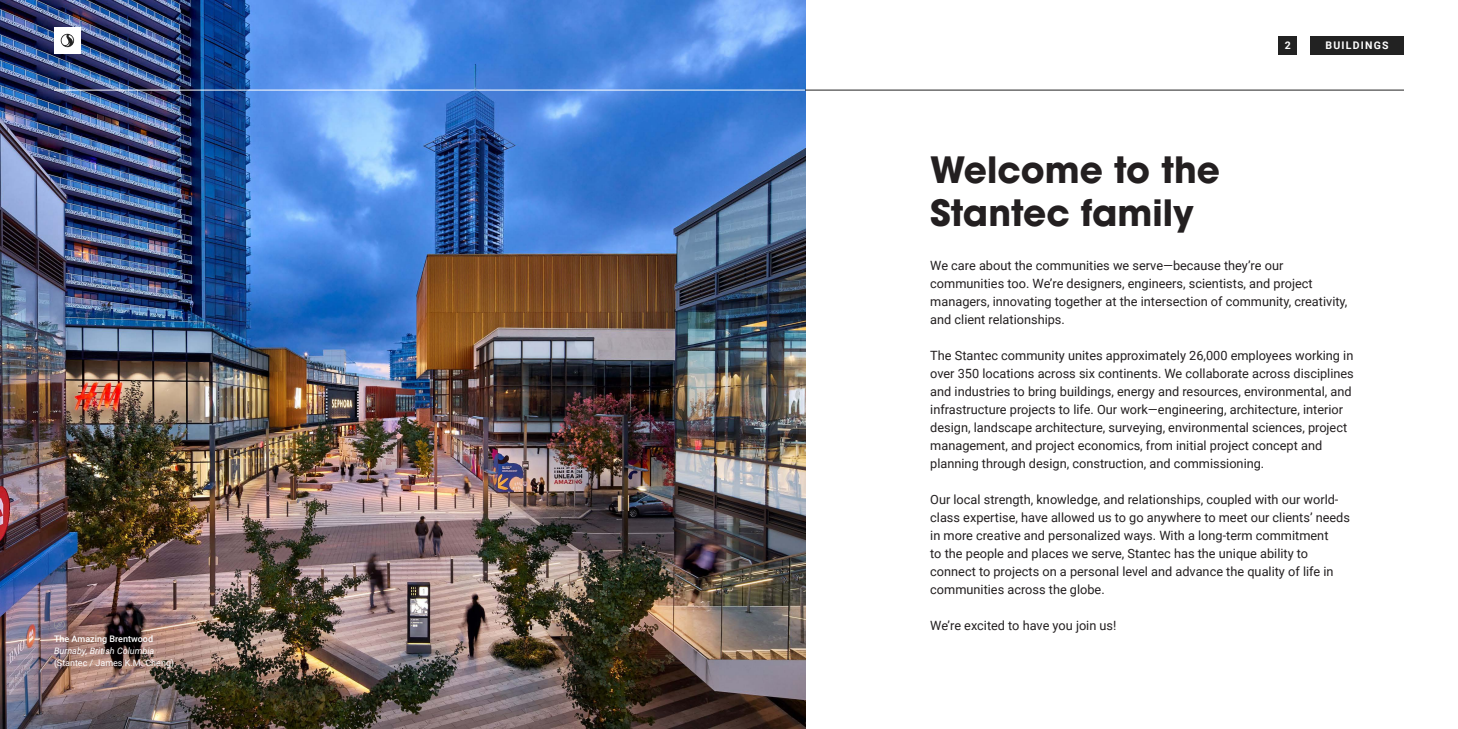
<style>
.page{position:relative;width:1458px;height:729px;background:#fff}
.page>*{position:absolute;margin:0;border:0;box-sizing:border-box;transform-origin:0 0}
.t1{font:700 36px/43.2px "ITC Avant Garde Pro";color:#231f20}
.Body{font:12.75px/18px "Roboto";color:#231f20}
.t2{font:700 10.5px "Roboto";letter-spacing:.115em;color:#fff}
.Heading_1{font:9px "Roboto";color:#fff}
.Heading_1-2{font:italic 9px "Roboto";color:#fff}
.Heading_1-3{font:500 9px "Roboto";color:#fff}
</style>
<div class="page">
<img style="left:0;top:0;width:805px;height:729px">
<svg style="left:54px;top:619px;width:11px;height:11px"></svg>
<div style="left:1310px;top:36px;width:94px;height:18px;background:#222"></div>
<div style="left:1279px;top:36px;width:18px;height:18px;background:#222"></div>
<div style="left:54px;top:27px;width:27px;height:27px;background:#fff"></div>
<svg style="left:60px;top:34px;width:14px;height:13px"></svg>
<hr style="left:805px;top:90px;width:599px;height:1px;background:#222">
<hr style="left:54px;top:90px;width:751px;height:1px;background:#fff">
<p class="Heading_1-3" style="left:54px;top:632px;width:101px">The Amazing Brentwood</p>
<p class="Heading_1-2" style="left:54px;top:644px;width:102px">Burnaby, British Columbia</p>
<p class="Heading_1" style="left:54px;top:656px;width:121px">(Stantec / James K.M. Cheng)</p>
<p class="t2" style="left:1285px;top:38px;width:8px">2</p>
<p class="t2" style="left:1326px;top:38px;width:64px">BUILDINGS</p>
<p class="t1" style="left:930px;top:148px;width:291px">Welcome to the<br>Stantec family</p>
<p class="Body" style="left:930px;top:256px;width:419px">We care about the communities we serve—because they’re our communities too. We’re designers, engineers, scientists, and project managers, innovating together at the intersection of community, creativity, and client relationships.</p>
<p class="Body" style="left:930px;top:346px;width:425px">The Stantec community unites approximately 26,000 employees working in over 350 locations across six continents. We collaborate across disciplines and industries to bring buildings, energy and resources, environmental, and infrastructure projects to life. Our work—engineering, architecture, interior design, landscape architecture, surveying, environmental sciences, project management, and project economics, from initial project concept and planning through design, construction, and commissioning.</p>
<p class="Body" style="left:930px;top:490px;width:421px">Our local strength, knowledge, and relationships, coupled with our world&shy;class expertise, have allowed us to go anywhere to meet our clients’ needs in more creative and personalized ways. With a long-term commitment<br>to the people and places we serve, Stantec has the unique ability to connect to projects on a personal level and advance the quality of life in communities across the globe.</p>
<p class="Body" style="left:930px;top:616px;width:188px">We’re excited to have you join us!</p>
</div>
